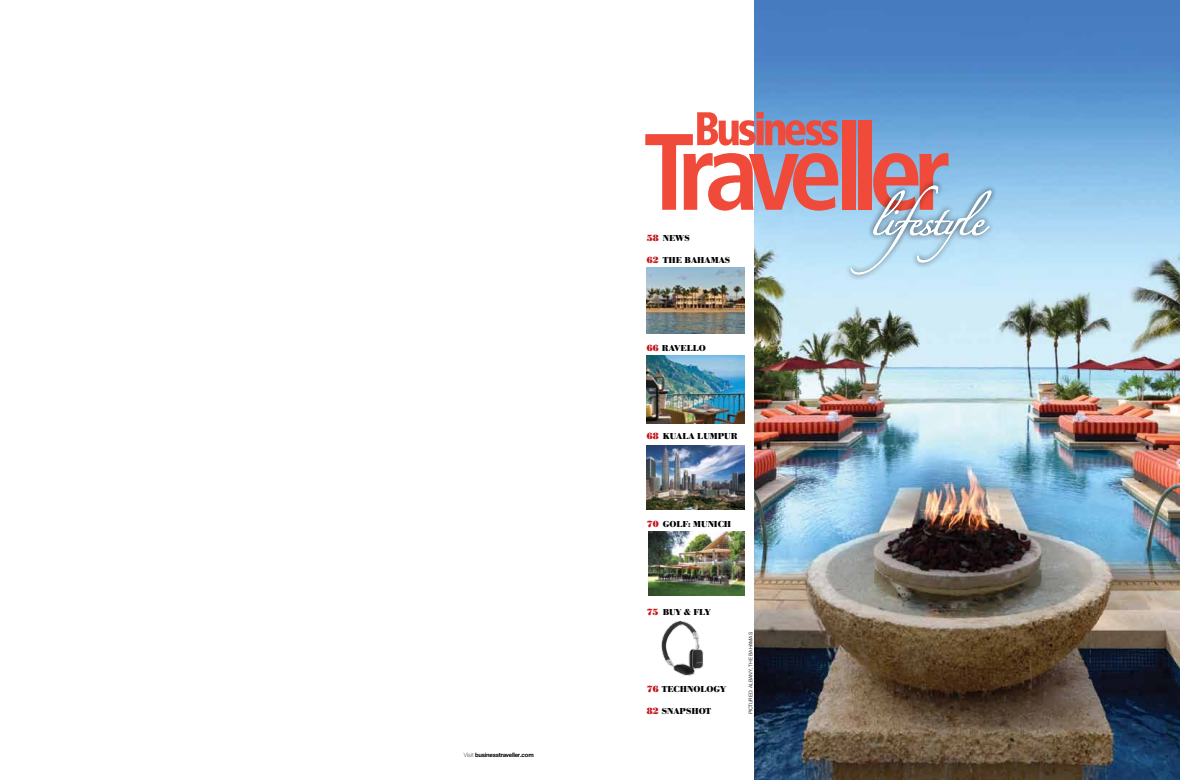
<style>
.page{position:relative;width:1180px;height:780px;background:#fff}
.page>*{position:absolute;margin:0;border:0;box-sizing:border-box;transform-origin:0 0}
.t1{font:9px "Bodoni Bld";color:#000}
.t2{font:700 6px "Helvetica Neue";letter-spacing:-.04em;color:#000}
.t3{font:300 5.1px "Helvetica Neue";letter-spacing:-.01em;color:#000}
.s1{font-weight:100}
.s2{font-family:"Bodoni Poster";color:#c4161c}
</style>
<div class="page">
<img style="left:754px;top:1px;width:425px;height:779px">
<div style="left:841px;top:120px;width:14px;height:90px;background:#f04b3a"></div>
<div style="left:858px;top:120px;width:13px;height:90px;background:#f04b3a"></div>
<svg style="left:645px;top:112px;width:193px;height:99px"></svg>
<div style="left:844px;top:179px;width:153px;height:102px;background:#000;opacity:.75"></div>
<svg style="left:849px;top:153px;width:143px;height:122px;background:#b7b5c5"></svg>
<img style="left:646px;top:445px;width:98px;height:64px">
<img style="left:646px;top:267px;width:98px;height:67px">
<img style="left:646px;top:356px;width:98px;height:67px">
<img style="left:648px;top:531px;width:96px;height:64px">
<img style="left:661px;top:621px;width:43px;height:54px">
<p class="t2" style="left:463px;top:751px;width:72px"><span class="s1">Visit</span> businesstraveller.com</p>
<p class="t1" style="left:646px;top:232px;width:45px"><span class="s2">58</span> NEWS</p>
<p class="t1" style="left:646px;top:254px;width:85px"><span class="s2">62</span> THE BAHAMAS</p>
<p class="t1" style="left:646px;top:342px;width:61px"><span class="s2">66</span> RAVELLO</p>
<p class="t1" style="left:646px;top:430px;width:92px"><span class="s2">68</span> KUALA LUMPUR</p>
<p class="t1" style="left:646px;top:518px;width:86px"><span class="s2">70</span> GOLF: MUNICH</p>
<p class="t1" style="left:646px;top:606px;width:65px"><span class="s2">75</span> BUY &amp; FLY</p>
<p class="t1" style="left:646px;top:683px;width:81px"><span class="s2">76</span> TECHNOLOGY</p>
<p class="t1" style="left:646px;top:705px;width:66px"><span class="s2">82</span> SNAPSHOT</p>
<p class="t3" style="left:747px;top:714px;width:84px;rotate:-90deg">PICTURED: ALBANY, THE BAHAMAS</p>
</div>
